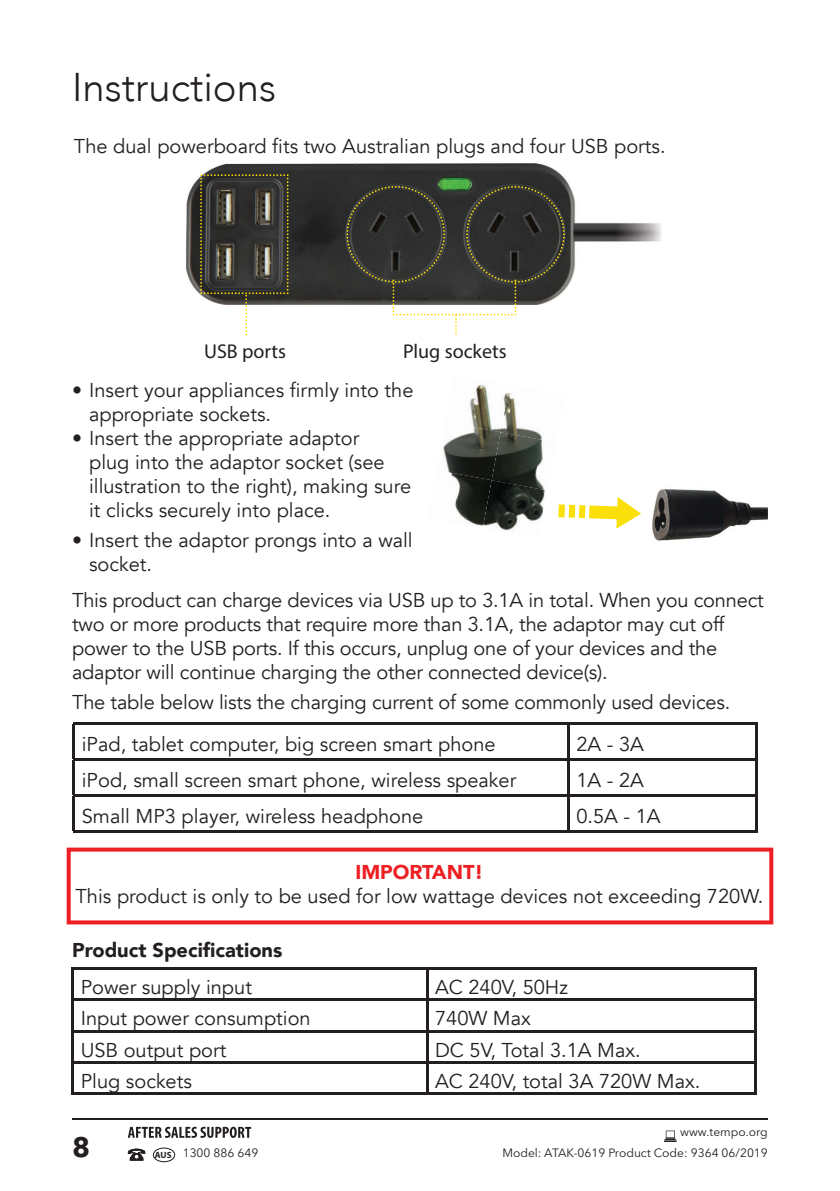
<style>
.page{position:relative;width:840px;height:1191px;background:#fff}
.page>*{position:absolute;margin:0;border:0;box-sizing:border-box;transform-origin:0 0}
.t1{font:300 40px "Avenir";color:#231f20}
.t2{font:700 28px "Avenir Next LT Pro";color:#231f20}
.t3{font:20px/24px "Avenir";color:#231f20}
.t4{font:900 20px "Avenir";color:#231f20}
.t5{font:20px "Myriad Pro";color:#231f20}
.t6{font:900 20px "Avenir";color:#ee1f23}
.t7{font:12px "Avenir Next LT Pro";color:#231f20}
.t8{font:700 9px "Myriad Pro";color:#231f20}
</style>
<div class="page">
<hr style="left:72px;top:1119px;width:695px;height:1px;background:#231f20">
<svg style="left:128px;top:1148px;width:17px;height:12px"></svg>
<svg style="left:153px;top:1147px;width:22px;height:15px"></svg>
<svg style="left:664px;top:1130px;width:12px;height:12px"></svg>
<svg style="left:128px;top:1126px;width:123px;height:11px"></svg>
<svg style="left:558px;top:504px;width:58px;height:16px"></svg>
<img style="left:186px;top:164px;width:475px;height:141px">
<svg style="left:346px;top:186px;width:218px;height:148px"></svg>
<svg style="left:200px;top:174px;width:88px;height:162px"></svg>
<hr style="left:73px;top:722px;width:495px;height:2px;background:#231f20">
<hr style="left:73px;top:724px;width:2px;height:34px;background:#231f20">
<hr style="left:568px;top:722px;width:188px;height:2px;background:#231f20">
<hr style="left:567px;top:724px;width:2px;height:34px;background:#231f20">
<hr style="left:754px;top:724px;width:2px;height:34px;background:#231f20">
<hr style="left:73px;top:758px;width:495px;height:2px;background:#231f20">
<hr style="left:73px;top:760px;width:2px;height:34px;background:#231f20">
<hr style="left:568px;top:758px;width:188px;height:2px;background:#231f20">
<hr style="left:567px;top:760px;width:2px;height:34px;background:#231f20">
<hr style="left:754px;top:760px;width:2px;height:34px;background:#231f20">
<hr style="left:73px;top:794px;width:495px;height:2px;background:#231f20">
<hr style="left:73px;top:796px;width:2px;height:34px;background:#231f20">
<hr style="left:568px;top:794px;width:188px;height:2px;background:#231f20">
<hr style="left:567px;top:796px;width:2px;height:34px;background:#231f20">
<hr style="left:754px;top:796px;width:2px;height:34px;background:#231f20">
<hr style="left:73px;top:830px;width:495px;height:2px;background:#231f20">
<hr style="left:568px;top:830px;width:188px;height:2px;background:#231f20">
<hr style="left:72px;top:967px;width:355px;height:2px;background:#231f20">
<hr style="left:72px;top:969px;width:2px;height:29px;background:#231f20">
<hr style="left:427px;top:967px;width:328px;height:2px;background:#231f20">
<hr style="left:426px;top:969px;width:2px;height:29px;background:#231f20">
<hr style="left:753px;top:969px;width:2px;height:29px;background:#231f20">
<hr style="left:72px;top:998px;width:355px;height:2px;background:#231f20">
<hr style="left:72px;top:1000px;width:2px;height:30px;background:#231f20">
<hr style="left:427px;top:998px;width:328px;height:2px;background:#231f20">
<hr style="left:426px;top:1000px;width:2px;height:30px;background:#231f20">
<hr style="left:753px;top:1000px;width:2px;height:30px;background:#231f20">
<hr style="left:72px;top:1030px;width:355px;height:2px;background:#231f20">
<hr style="left:72px;top:1032px;width:2px;height:29px;background:#231f20">
<hr style="left:427px;top:1030px;width:328px;height:2px;background:#231f20">
<hr style="left:426px;top:1032px;width:2px;height:29px;background:#231f20">
<hr style="left:753px;top:1032px;width:2px;height:29px;background:#231f20">
<hr style="left:72px;top:1061px;width:355px;height:2px;background:#231f20">
<hr style="left:72px;top:1063px;width:2px;height:29px;background:#231f20">
<hr style="left:427px;top:1061px;width:328px;height:2px;background:#231f20">
<hr style="left:426px;top:1063px;width:2px;height:29px;background:#231f20">
<hr style="left:753px;top:1063px;width:2px;height:29px;background:#231f20">
<hr style="left:72px;top:1092px;width:355px;height:2px;background:#231f20">
<hr style="left:427px;top:1092px;width:328px;height:2px;background:#231f20">
<img style="left:616px;top:489px;width:151px;height:52px">
<img style="left:616px;top:497px;width:24px;height:31px">
<img style="left:491px;top:490px;width:54px;height:41px">
<img style="left:491px;top:442px;width:53px;height:48px">
<img style="left:500px;top:393px;width:42px;height:49px">
<img style="left:455px;top:480px;width:36px;height:46px">
<img style="left:443px;top:432px;width:57px;height:48px">
<img style="left:470px;top:384px;width:39px;height:48px">
<svg style="left:67px;top:847px;width:705px;height:77px"></svg>
<h1 class="t1" style="left:72px;top:63px;width:205px">Instructions</h1>
<p class="t3" style="left:74px;top:135px;width:593px">The dual powerboard fits two Australian plugs and four USB ports.</p>
<p class="t5" style="left:204px;top:338px;width:83px">USB ports</p>
<p class="t5" style="left:403px;top:338px;width:105px">Plug sockets</p>
<p class="t3" style="left:89px;top:378px;width:326px;text-indent:-17px">• Insert your appliances firmly into the appropriate sockets.</p>
<p class="t3" style="left:89px;top:426px;width:323px;text-indent:-17px">• Insert the appropriate adaptor<br>plug into the adaptor socket (see illustration to the right), making sure it clicks securely into place.</p>
<p class="t3" style="left:89px;top:528px;width:325px;text-indent:-17px">• Insert the adaptor prongs into a wall socket.</p>
<p class="t3" style="left:72px;top:588px;width:692px">This product can charge devices via USB up to 3.1A in total. When you connect two or more products that require more than 3.1A, the adaptor may cut off power to the USB ports. If this occurs, unplug one of your devices and the adaptor will continue charging the other connected device(s).</p>
<p class="t3" style="left:72px;top:690px;width:659px">The table below lists the charging current of some commonly used devices.</p>
<p class="t3" style="left:82px;top:733px;width:415px">iPad, tablet computer, big screen smart phone</p>
<p class="t3" style="left:576px;top:733px;width:69px">2A - 3A</p>
<p class="t3" style="left:82px;top:769px;width:436px">iPod, small screen smart phone, wireless speaker</p>
<p class="t3" style="left:576px;top:769px;width:69px">1A - 2A</p>
<p class="t3" style="left:82px;top:805px;width:343px">Small MP3 player, wireless headphone</p>
<p class="t3" style="left:576px;top:805px;width:86px">0.5A - 1A</p>
<p class="t6" style="left:355px;top:855px;width:129px">IMPORTANT!</p>
<p class="t3" style="left:75px;top:884px;width:689px">This product is only to be used for low wattage devices not exceeding 720W.</p>
<p class="t4" style="left:72px;top:933px;width:212px">Product Specifications</p>
<p class="t3" style="left:81px;top:975px;width:173px">Power supply input</p>
<p class="t3" style="left:435px;top:975px;width:134px">AC 240V, 50Hz</p>
<p class="t3" style="left:81px;top:1006px;width:231px">Input power consumption</p>
<p class="t3" style="left:435px;top:1006px;width:97px">740W Max</p>
<p class="t3" style="left:81px;top:1038px;width:147px">USB output port</p>
<p class="t3" style="left:435px;top:1038px;width:207px">DC 5V, Total 3.1A Max.</p>
<p class="t3" style="left:81px;top:1069px;width:113px">Plug sockets</p>
<p class="t3" style="left:435px;top:1069px;width:266px">AC 240V, total 3A 720W Max.</p>
<p class="t7" style="left:679px;top:1124px;width:89px">www.tempo.org</p>
<h2 class="t2" style="left:72px;top:1130px;width:20px">8</h2>
<p class="t7" style="left:183px;top:1146px;width:77px">1300 886 649</p>
<p class="t7" style="left:502px;top:1146px;width:267px">Model: ATAK-0619 Product Code: 9364 06/2019</p>
<p class="t8" style="left:155px;top:1149px;width:18px">AUS</p>
</div>
